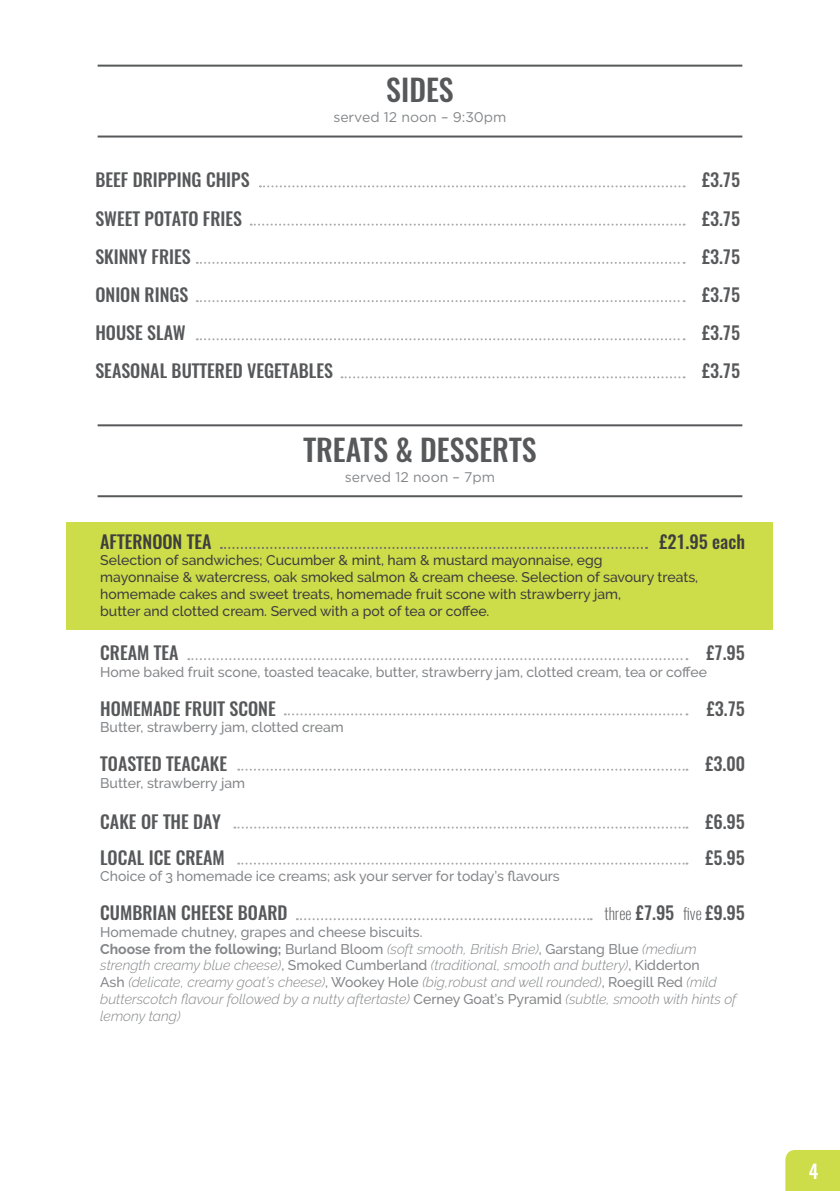
<style>
.page{position:relative;width:840px;height:1191px;background:#fff}
.page>*{position:absolute;margin:0;border:0;box-sizing:border-box;transform-origin:0 0}
.t1{font:500 30px "Oswald";color:#57585a}
.t2{font:500 19px "Oswald";color:#fff}
.t3{font:500 18px "Oswald";color:#57585a}
.t4{font:500 18px "Oswald";color:#3e3e3f}
.t5{font:italic 300 14px/16.8px "Raleway";color:#848689}
.t6{font:500 14px/16.8px "Raleway";color:#3e3e3f}
.t7{font:500 14px "Raleway";color:#848689}
.t8{font:14px "Gotham";color:#848689}
.s1{font-weight:200;font-size:16px}
.s2{font-weight:500;font-style:normal}
.s3{font-weight:700;font-style:normal}
</style>
<div class="page">
<div style="left:67px;top:522px;width:705px;height:108px;background:#cddc49"></div>
<hr style="left:98px;top:65px;width:644px;height:2px;background:#57585a">
<hr style="left:98px;top:135px;width:644px;height:2px;background:#57585a">
<hr style="left:98px;top:424px;width:644px;height:2px;background:#57585a">
<hr style="left:98px;top:495px;width:644px;height:2px;background:#57585a">
<svg style="left:250px;top:224px;width:434px;height:2px"></svg>
<svg style="left:260px;top:185px;width:424px;height:2px"></svg>
<svg style="left:197px;top:262px;width:487px;height:2px"></svg>
<svg style="left:197px;top:300px;width:487px;height:2px"></svg>
<svg style="left:197px;top:338px;width:487px;height:2px"></svg>
<svg style="left:341px;top:376px;width:343px;height:2px"></svg>
<svg style="left:221px;top:547px;width:425px;height:2px"></svg>
<svg style="left:188px;top:658px;width:499px;height:2px"></svg>
<svg style="left:284px;top:713px;width:403px;height:2px"></svg>
<svg style="left:238px;top:768px;width:449px;height:2px"></svg>
<svg style="left:234px;top:826px;width:453px;height:2px"></svg>
<svg style="left:238px;top:862px;width:449px;height:2px"></svg>
<svg style="left:297px;top:918px;width:294px;height:2px"></svg>
<div style="left:785px;top:1150px;width:54px;height:41px;background:#cddc49"></div>
<h1 class="t1" style="left:386px;top:74px;width:69px">SIDES</h1>
<p class="t8" style="left:333px;top:110px;width:175px">served 12 noon – 9:30pm</p>
<p class="t3" style="left:95px;top:171px;width:156px">BEEF DRIPPING CHIPS</p>
<p class="t3" style="left:701px;top:171px;width:40px">£3.75</p>
<p class="t3" style="left:95px;top:209px;width:148px">SWEET POTATO FRIES</p>
<p class="t3" style="left:701px;top:209px;width:40px">£3.75</p>
<p class="t3" style="left:95px;top:247px;width:97px">SKINNY FRIES</p>
<p class="t3" style="left:701px;top:247px;width:40px">£3.75</p>
<p class="t3" style="left:95px;top:285px;width:95px">ONION RINGS</p>
<p class="t3" style="left:701px;top:285px;width:40px">£3.75</p>
<p class="t3" style="left:95px;top:323px;width:92px">HOUSE SLAW</p>
<p class="t3" style="left:701px;top:323px;width:40px">£3.75</p>
<p class="t3" style="left:95px;top:362px;width:239px">SEASONAL BUTTERED VEGETABLES</p>
<p class="t3" style="left:701px;top:362px;width:40px">£3.75</p>
<h1 class="t1" style="left:303px;top:434px;width:234px">TREATS &amp; DESSERTS</h1>
<p class="t8" style="left:344px;top:469px;width:152px">served 12 noon – 7pm</p>
<p class="t4" style="left:100px;top:532px;width:113px">AFTERNOON TEA</p>
<p class="t4" style="left:659px;top:532px;width:87px">£21.95 each</p>
<p class="t6" style="left:100px;top:552px;width:599px">Selection of sandwiches; Cucumber &amp; mint, ham &amp; mustard mayonnaise, egg<br>mayonnaise &amp; watercress, oak smoked salmon &amp; cream cheese. Selection of savoury treats, homemade cakes and sweet treats, homemade fruit scone with strawberry jam,<br>butter and clotted cream. Served with a pot of tea or coffee.</p>
<p class="t3" style="left:100px;top:643px;width:80px">CREAM TEA</p>
<p class="t3" style="left:706px;top:643px;width:40px">£7.95</p>
<p class="t7" style="left:100px;top:664px;width:608px">Home baked fruit scone, toasted teacake, butter, strawberry jam, clotted cream, tea or coffee</p>
<p class="t3" style="left:100px;top:699px;width:177px">HOMEMADE FRUIT SCONE</p>
<p class="t3" style="left:706px;top:699px;width:40px">£3.75</p>
<p class="t7" style="left:100px;top:719px;width:245px">Butter, strawberry jam, clotted cream</p>
<p class="t3" style="left:100px;top:754px;width:128px">TOASTED TEACAKE</p>
<p class="t3" style="left:705px;top:754px;width:41px">£3.00</p>
<p class="t7" style="left:100px;top:774px;width:146px">Butter, strawberry jam</p>
<p class="t3" style="left:100px;top:812px;width:122px">CAKE OF THE DAY</p>
<p class="t3" style="left:705px;top:812px;width:41px">£6.95</p>
<p class="t3" style="left:100px;top:847px;width:126px">LOCAL ICE CREAM</p>
<p class="t3" style="left:705px;top:847px;width:41px">£5.95</p>
<p class="t7" style="left:100px;top:868px;width:461px">Choice of 3 homemade ice creams; ask your server for today’s flavours</p>
<p class="t3" style="left:100px;top:903px;width:189px">CUMBRIAN CHEESE BOARD</p>
<p class="t3" style="left:604px;top:903px;width:142px"><span class="s1">three</span> £7.95 <span class="s1">five</span> £9.95</p>
<p class="t5" style="left:100px;top:923px;width:637px"><span class="s2">Homemade chutney, grapes and cheese biscuits.<br></span><span class="s3">Choose from the following;</span> <span class="s2">Burland Bloom</span> (soft smooth, British Brie)<span class="s2">, Garstang Blue</span> (medium strength creamy blue cheese)<span class="s2">, Smoked Cumberland</span> (traditional, smooth and buttery)<span class="s2">, Kidderton<br>Ash</span> (delicate, creamy goat’s cheese)<span class="s2">, Wookey Hole</span> (big,robust and well rounded)<span class="s2">, Roegill Red</span> (mild butterscotch flavour followed by a nutty aftertaste) <span class="s2">Cerney Goat’s Pyramid</span> (subtle, smooth with hints of lemony tang)</p>
<h2 class="t2" style="left:808px;top:1161px;width:11px">4</h2>
</div>
